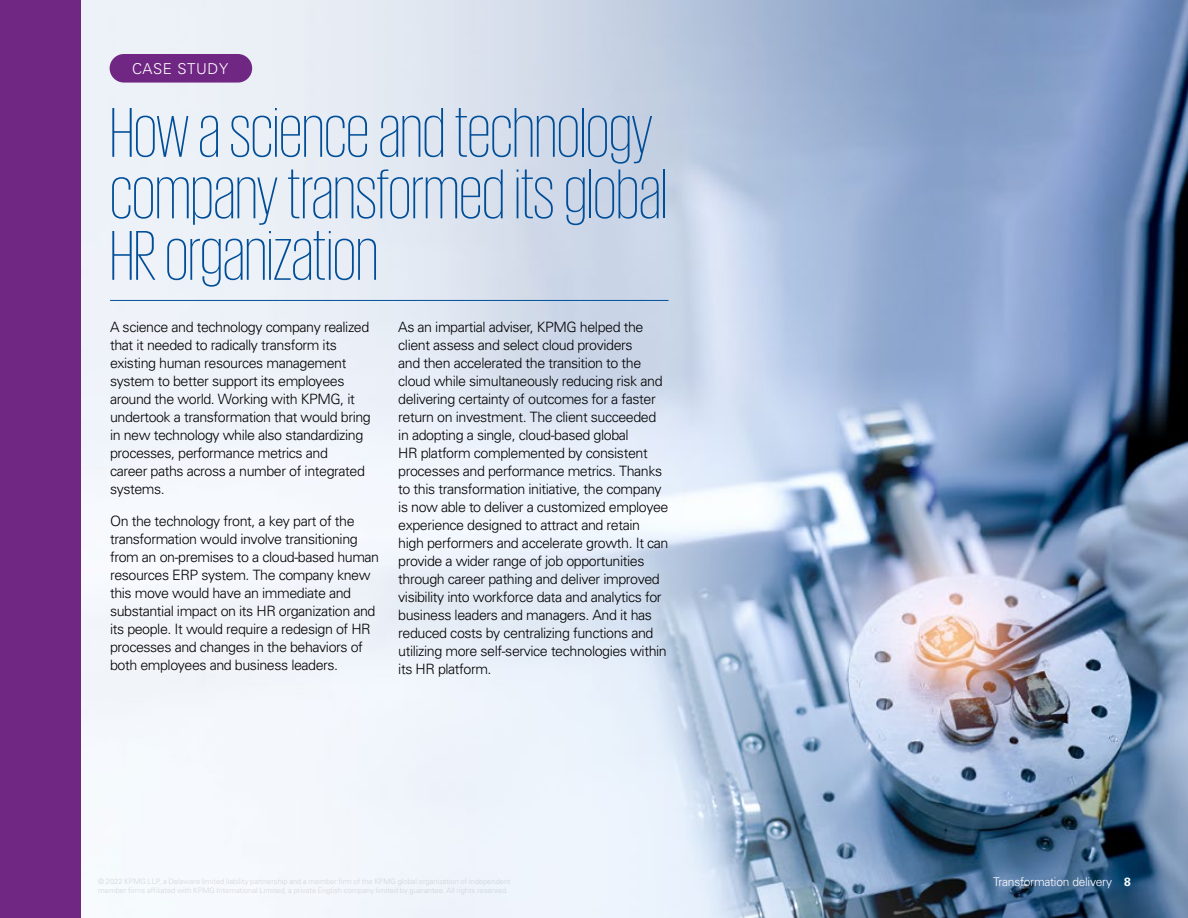
<style>
.page{position:relative;width:1188px;height:918px;background:#fff}
.page>*{position:absolute;margin:0;border:0;box-sizing:border-box;transform-origin:0 0}
.t1{font:200 72px/61.5px "KPMG";color:#004e98}
.t2{font:300 15px "Univers";letter-spacing:.04em;color:#fff}
.t3{font:300 14.25px/18px "Univers";letter-spacing:-.03em;color:#000}
.t4{font:300 12px "Univers";letter-spacing:-.02em;color:#fff}
.s1{font-weight:700}
</style>
<div class="page">
<img style="left:81px;top:0;width:1107px;height:918px">
<div style="left:0;top:0;width:81px;height:918px;background:#702784"></div>
<hr style="left:110px;top:300px;width:559px;height:1px;background:#004e98">
<div style="left:110px;top:54px;width:142px;height:29px;background:#702784;border-radius:14px"></div>
<p class="t2" style="left:132px;top:60px;width:98px">CASE STUDY</p>
<h1 class="t1" style="left:110px;top:100px;width:558px">How a science and technology company transformed its global<br>HR organization</h1>
<p class="t3" style="left:110px;top:318px;width:262px">A science and technology company realized that it needed to radically transform its existing human resources management system to better support its employees around the world. Working with KPMG, it undertook a transformation that would bring in new technology while also standardizing processes, performance metrics and<br>career paths across a number of integrated systems.</p>
<p class="t3" style="left:110px;top:512px;width:271px">On the technology front, a key part of the transformation would involve transitioning from an on-premises to a cloud-based human resources ERP system. The company knew this move would have an immediate and substantial impact on its HR organization and its people. It would require a redesign of HR processes and changes in the behaviors of both employees and business leaders.</p>
<p class="t3" style="left:398px;top:318px;width:272px">As an impartial adviser, KPMG helped the client assess and select cloud providers<br>and then accelerated the transition to the cloud while simultaneously reducing risk and delivering certainty of outcomes for a faster return on investment. The client succeeded in adopting a single, cloud-based global<br>HR platform complemented by consistent processes and performance metrics. Thanks to this transformation initiative, the company is now able to deliver a customized employee experience designed to attract and retain high performers and accelerate growth. It can provide a wider range of job opportunities through career pathing and deliver improved visibility into workforce data and analytics for business leaders and managers. And it has reduced costs by centralizing functions and utilizing more self-service technologies within its HR platform.</p>
<p class="t4" style="left:993px;top:875px;width:139px">Transformation delivery <span class="s1">8</span></p>
</div>
